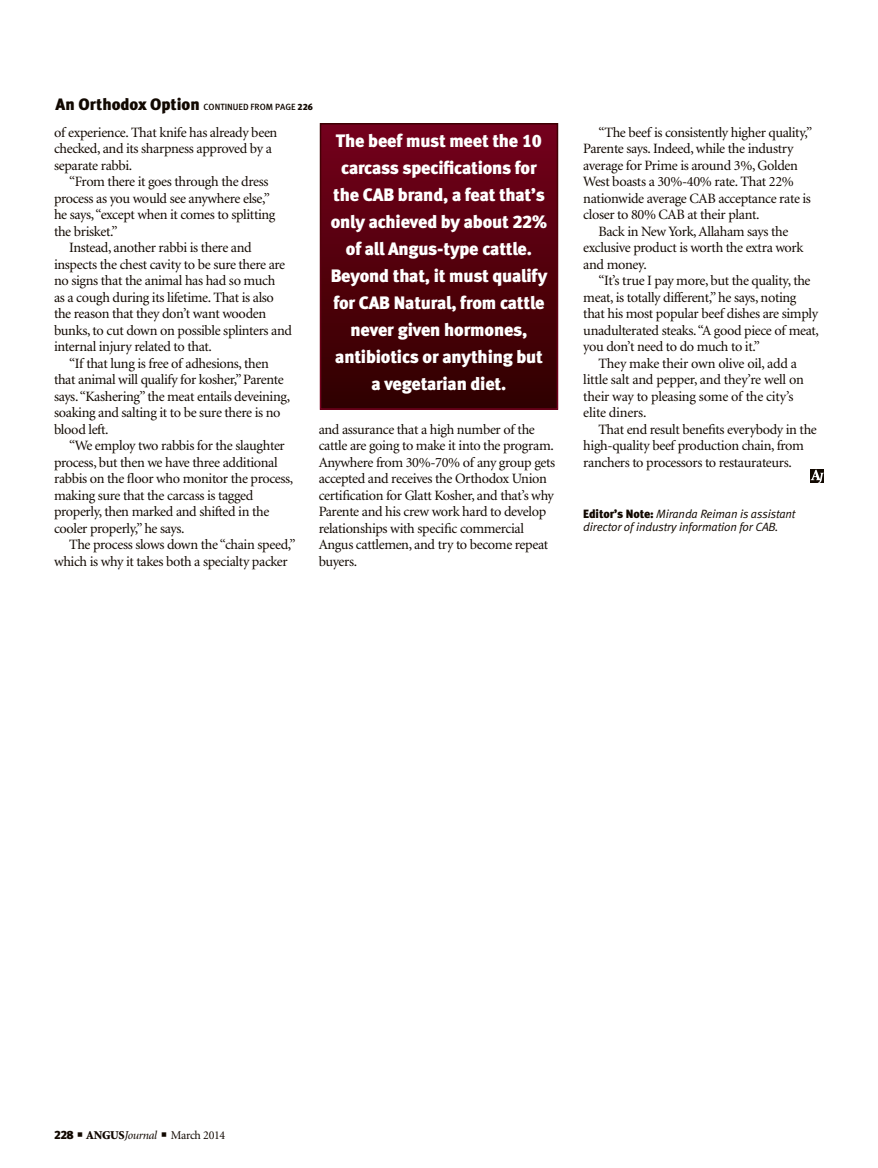
<style>
.page{position:relative;width:878px;height:1168px;background:#fff}
.page>*{position:absolute;margin:0;border:0;box-sizing:border-box;transform-origin:0 0}
.reverse_pull_quote{font:18px/27px "Meta Black LF";letter-spacing:-.01em;color:#fff;text-align:center}
.body_text{font:14.25px/16.5px "Minion";letter-spacing:-.025em;color:#110800}
.editor_s_note{font:italic 12px/13.5px "Meta Normal LF";letter-spacing:-.01em;color:#110800}
.t1{font:12px "Minion";letter-spacing:-.025em;color:#110800}
.t2{font:9px "Meta Medium LF";color:#110800}
.s1{font-family:"Meta Black LF";font-size:16.5px}
.s2{font-family:"Meta Black LF"}
.s3{font-family:"Meta Black LF";font-style:normal}
.s4{font-weight:900}
.s5{font-style:italic}
</style>
<div class="page">
<svg style="left:810px;top:470px;width:14px;height:13px"></svg>
<div style="left:320px;top:124px;width:237px;height:285px;background:linear-gradient(to bottom,#75001b,#300000)"></div>
<p class="t2" style="left:56px;top:102px;width:259px"><span class="s1">An Orthodox Option</span> CONTINUED FROM PAGE <span class="s2">226</span></p>
<p class="body_text" style="left:54px;top:124px;width:225px">of experience. That knife has already been checked, and its sharpness approved by a separate rabbi.</p>
<p class="body_text" style="left:54px;top:174px;width:223px;text-indent:15px">“From there it goes through the dress process as you would see anywhere else,” he says, “except when it comes to splitting the brisket.”</p>
<p class="body_text" style="left:54px;top:240px;width:239px;text-indent:15px">Instead, another rabbi is there and inspects the chest cavity to be sure there are no signs that the animal has had so much<br>as a cough during its lifetime. That is also the reason that they don’t want wooden bunks, to cut down on possible splinters and internal injury related to that.</p>
<p class="body_text" style="left:54px;top:355px;width:238px;text-indent:15px">“If that lung is free of adhesions, then that animal will qualify for kosher,” Parente says. “Kashering” the meat entails deveining, soaking and salting it to be sure there is no blood left.</p>
<p class="body_text" style="left:54px;top:438px;width:241px;text-indent:15px">“We employ two rabbis for the slaughter process, but then we have three additional rabbis on the floor who monitor the process, making sure that the carcass is tagged properly, then marked and shifted in the cooler properly,” he says.</p>
<p class="body_text" style="left:54px;top:537px;width:243px;text-indent:15px">The process slows down the “chain speed,” which is why it takes both a specialty packer</p>
<p class="reverse_pull_quote" style="left:330px;top:127px;width:218px">The beef must meet the 10 carcass specifications for the CAB brand, a feat that’s only achieved by about 22% of all Angus-type cattle.<br>Beyond that, it must qualify for CAB Natural, from cattle never given hormones, antibiotics or anything but a vegetarian diet.</p>
<p class="body_text" style="left:318px;top:421px;width:238px">and assurance that a high number of the cattle are going to make it into the program.<br>Anywhere from 30%-70% of any group gets accepted and receives the Orthodox Union certification for Glatt Kosher, and that’s why Parente and his crew work hard to develop relationships with specific commercial Angus cattlemen, and try to become repeat buyers.</p>
<p class="body_text" style="left:583px;top:124px;width:230px;text-indent:15px">“The beef is consistently higher quality,” Parente says. Indeed, while the industry average for Prime is around 3%, Golden West boasts a 30%-40% rate. That 22% nationwide average CAB acceptance rate is closer to 80% CAB at their plant.</p>
<p class="body_text" style="left:583px;top:223px;width:222px;text-indent:15px">Back in New York, Allaham says the exclusive product is worth the extra work and money.</p>
<p class="body_text" style="left:583px;top:273px;width:237px;text-indent:15px">“It’s true I pay more, but the quality, the meat, is totally different,” he says, noting that his most popular beef dishes are simply unadulterated steaks. “A good piece of meat, you don’t need to do much to it.”</p>
<p class="body_text" style="left:583px;top:355px;width:222px;text-indent:15px">They make their own olive oil, add a little salt and pepper, and they’re well on their way to pleasing some of the city’s elite diners.</p>
<p class="body_text" style="left:583px;top:421px;width:235px;text-indent:15px">That end result benefits everybody in the high-quality beef production chain, from ranchers to processors to restaurateurs.</p>
<p class="editor_s_note" style="left:583px;top:506px;width:214px"><span class="s3">Editor’s Note:</span> Miranda Reiman is assistant director of industry information for CAB.</p>
<p class="t1" style="left:54px;top:1129px;width:173px"><span class="s2">228</span> ■ <span class="s4">ANGUS</span><span class="s5">Journal</span> ■ March 2014</p>
</div>
